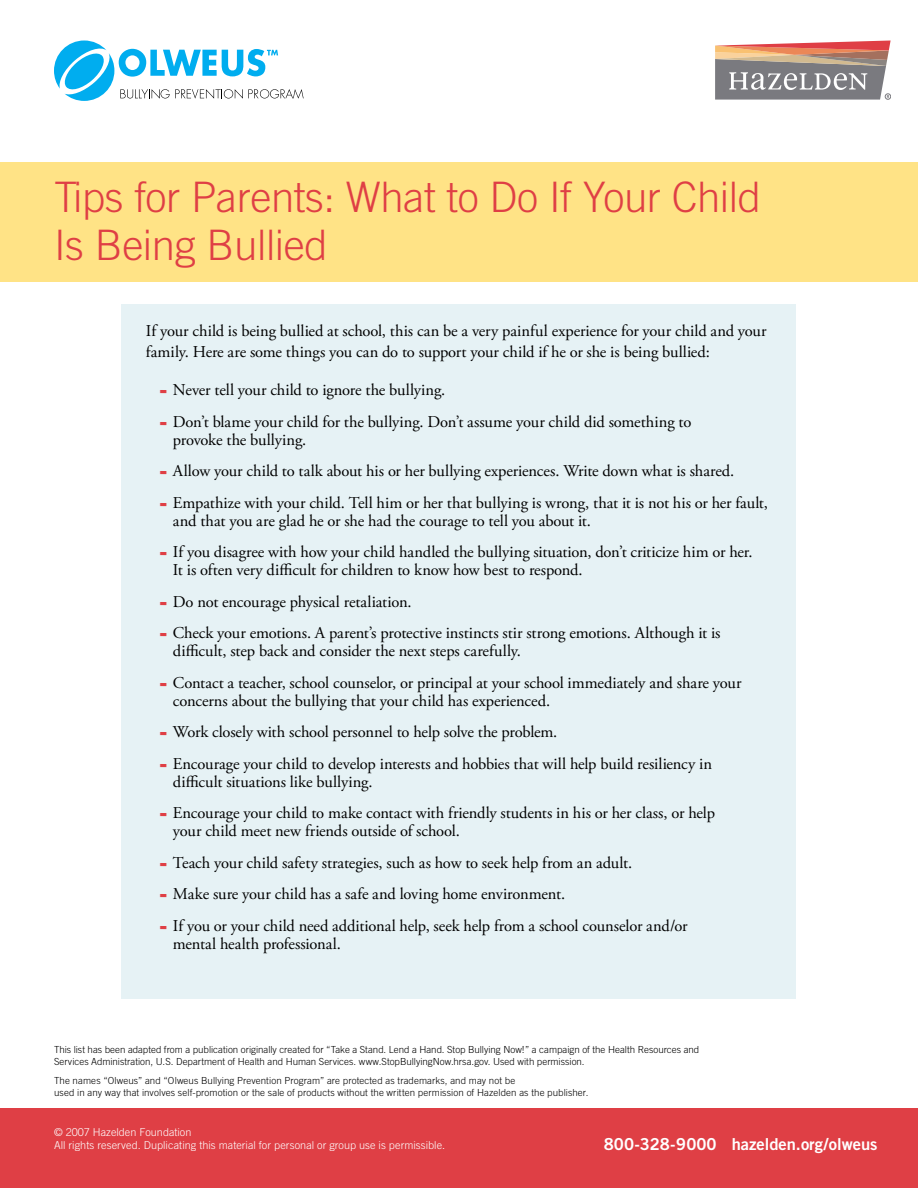
<style>
.page{position:relative;width:918px;height:1188px;background:#fff}
.page>*{position:absolute;margin:0;border:0;box-sizing:border-box;transform-origin:0 0}
.t1{font:300 42px/48px "Trade Gothic";letter-spacing:-.01em;color:#df3f45}
.t2{font:16.5px/31.5px "Adobe Garamond Pro";letter-spacing:-.005em;color:#000}
.t3{font:16.5px "Trade Gothic Bold Two";color:#fff}
.t4{font:300 10.8px/12.8px "Trade Gothic";letter-spacing:.005em;color:#fff}
.t5{font:300 9.75px/12px "Trade Gothic";letter-spacing:.005em;color:#000}
</style>
<div class="page">
<div style="left:122px;top:304px;width:674px;height:695px;background:#e6f2f5"></div>
<div style="left:0;top:162px;width:918px;height:120px;background:#ffe386"></div>
<svg style="left:715px;top:40px;width:176px;height:60px;background:#ac938d"></svg>
<div style="left:885px;top:93px;width:6px;height:7px;border:1px solid #7a7a7f;border-radius:50%"></div>
<div style="left:0;top:1109px;width:918px;height:79px;background:#df3f45"></div>
<svg style="left:54px;top:40px;width:250px;height:61px"></svg>
<h1 class="t1" style="left:54px;top:173px;width:709px">Tips for Parents: What to Do If Your Child<br>Is Being Bullied</h1>
<p class="t2" style="left:146px;top:321px;width:622px;line-height:21px">If your child is being bullied at school, this can be a very painful experience for your child and your family. Here are some things you can do to support your child if he or she is being bullied:</p>
<p class="t2" style="left:173px;top:375px;width:520px">Never tell your child to ignore the bullying.<br>Don’t blame your child for the bullying. Don’t assume your child did something to</p>
<p class="t2" style="left:173px;top:424px;width:597px">provoke the bullying.<br>Allow your child to talk about his or her bullying experiences. Write down what is shared.<br>Empathize with your child. Tell him or her that bullying is wrong, that it is not his or her fault,</p>
<p class="t2" style="left:173px;top:505px;width:581px">and that you are glad he or she had the courage to tell you about it.<br>If you disagree with how your child handled the bullying situation, don’t criticize him or her.</p>
<p class="t2" style="left:173px;top:555px;width:549px">It is often very difficult for children to know how best to respond.<br>Do not encourage physical retaliation.<br>Check your emotions. A parent’s protective instincts stir strong emotions. Although it is</p>
<p class="t2" style="left:173px;top:636px;width:570px">difficult, step back and consider the next steps carefully.<br>Contact a teacher, school counselor, or principal at your school immediately and share your</p>
<p class="t2" style="left:173px;top:685px;width:541px">concerns about the bullying that your child has experienced.<br>Work closely with school personnel to help solve the problem.<br>Encourage your child to develop interests and hobbies that will help build resiliency in</p>
<p class="t2" style="left:173px;top:766px;width:544px">difficult situations like bullying.<br>Encourage your child to make contact with friendly students in his or her class, or help</p>
<p class="t2" style="left:173px;top:816px;width:516px">your child meet new friends outside of school.<br>Teach your child safety strategies, such as how to seek help from an adult.<br>Make sure your child has a safe and loving home environment.<br>If you or your child need additional help, seek help from a school counselor and/or</p>
<p class="t2" style="left:173px;top:928px;width:169px">mental health professional.</p>
<p class="t5" style="left:54px;top:1043px;width:647px">This list has been adapted from a publication originally created for “Take a Stand. Lend a Hand. Stop Bullying Now!” a campaign of the Health Resources and<br>Services Administration, U.S. Department of Health and Human Services. www.StopBullyingNow.hrsa.gov. Used with permission.</p>
<p class="t5" style="left:54px;top:1074px;width:536px">The names “Olweus” and “Olweus Bullying Prevention Program” are protected as trademarks, and may not be<br>used in any way that involves self-promotion or the sale of products without the written permission of Hazelden as the publisher.</p>
<p class="t4" style="left:54px;top:1125px;width:393px">© 2007 Hazelden Foundation<br>All rights reserved. Duplicating this material for personal or group use is permissible.</p>
<p class="t3" style="left:604px;top:1133px;width:275px">800-328-9000 hazelden.org/olweus</p>
</div>
